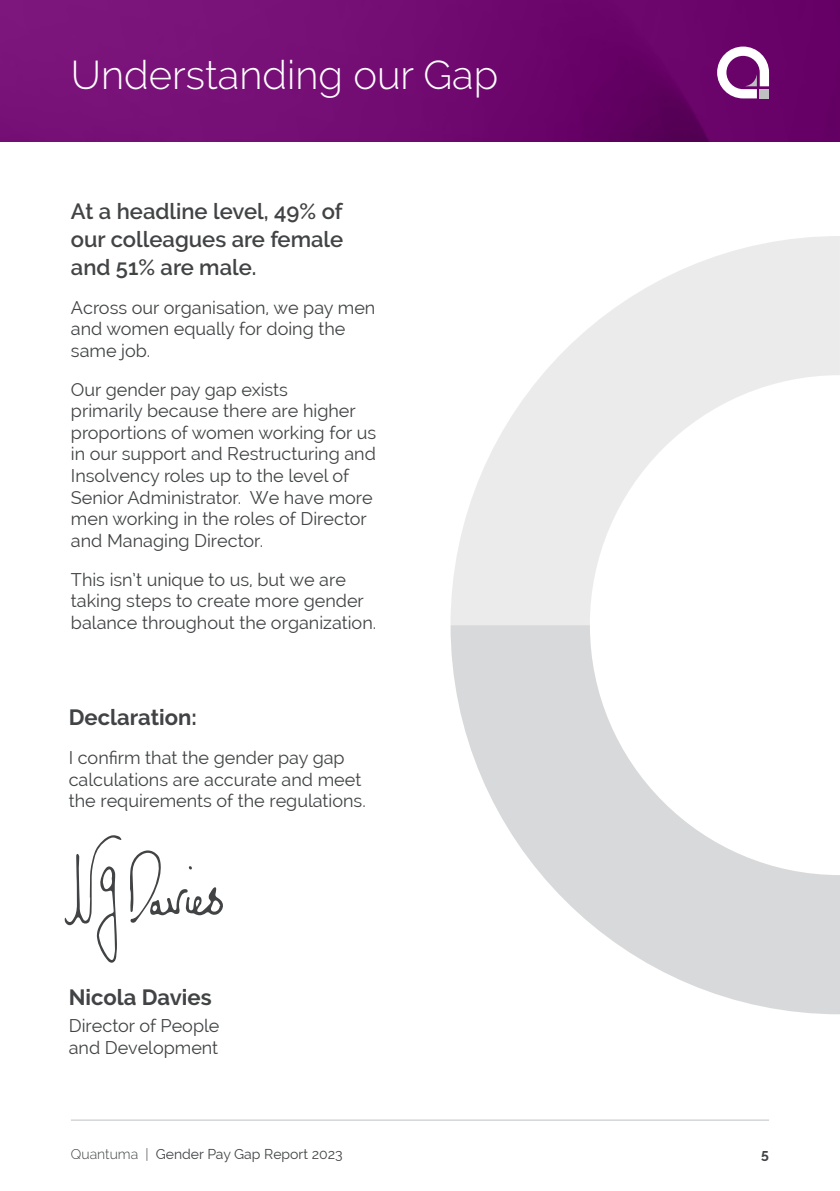
<style>
.page{position:relative;width:840px;height:1191px;background:#fff}
.page>*{position:absolute;margin:0;border:0;box-sizing:border-box;transform-origin:0 0}
.t1{font:300 40px "Raleway";color:#fff}
.t2{font:600 22px/28px "Raleway";color:#414344;text-align:justify}
.t3{font:700 22px "Raleway";color:#414344}
.t4{font:18px/21.6px "Raleway";color:#414344}
.t5{font:14px "Raleway";color:#414344}
.t6{font:700 14px "Raleway";color:#414344}
.s1{font-weight:300}
</style>
<div class="page">
<img style="left:0;top:0;width:839px;height:142px">
<svg style="left:716px;top:47px;width:52px;height:51px"></svg>
<hr style="left:71px;top:1119px;width:697px;height:1px;background:#bec0c2">
<svg style="left:451px;top:236px;width:388px;height:389px"></svg>
<svg style="left:450px;top:625px;width:389px;height:389px"></svg>
<svg style="left:64px;top:835px;width:57px;height:127px"></svg>
<svg style="left:130px;top:850px;width:93px;height:72px"></svg>
<h1 class="t1" style="left:71px;top:51px;width:428px">Understanding our Gap</h1>
<p class="t2" style="left:71px;top:197px;width:274px">At a headline level, 49% of our colleagues are female and 51% are male.</p>
<p class="t4" style="left:71px;top:297px;width:306px">Across our organisation, we pay men and women equally for doing the same job.</p>
<p class="t4" style="left:71px;top:378px;width:306px">Our gender pay gap exists<br>primarily because there are higher proportions of women working for us in our support and Restructuring and<br>Insolvency roles up to the level of<br>Senior Administrator. We have more men working in the roles of Director and Managing Director.</p>
<p class="t4" style="left:71px;top:568px;width:306px">This isn’t unique to us, but we are taking steps to create more gender balance throughout the organization.</p>
<p class="t3" style="left:69px;top:705px;width:129px">Declaration:</p>
<p class="t4" style="left:69px;top:747px;width:298px">I confirm that the gender pay gap calculations are accurate and meet the requirements of the regulations.</p>
<p class="t3" style="left:69px;top:984px;width:144px">Nicola Davies</p>
<p class="t4" style="left:69px;top:1015px;width:152px">Director of People and Development</p>
<p class="t5" style="left:71px;top:1145px;width:273px"><span class="s1">Quantuma |</span> Gender Pay Gap Report 2023</p>
<p class="t6" style="left:760px;top:1145px;width:9px">5</p>
</div>
